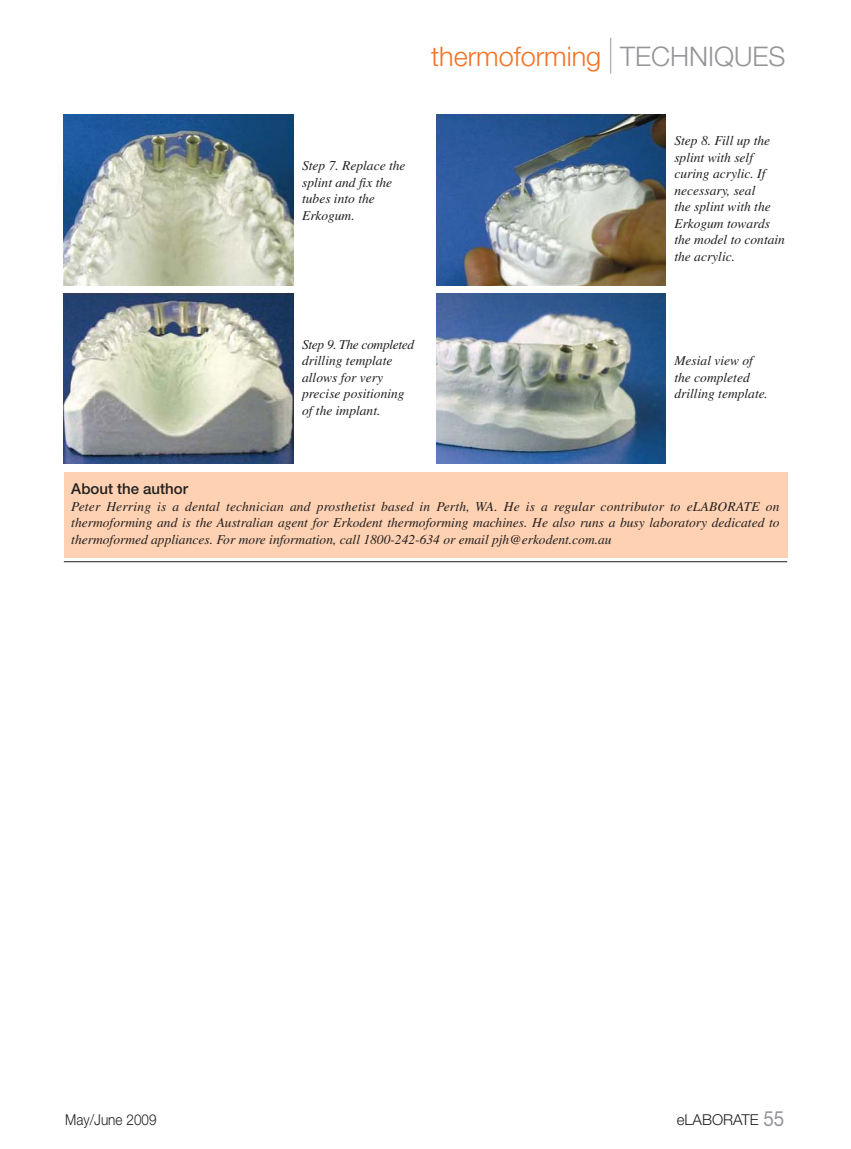
<style>
.page{position:relative;width:851px;height:1149px;background:#fff}
.page>*{position:absolute;margin:0;border:0;box-sizing:border-box;transform-origin:0 0}
.t1{font:300 27px "Helvetica Neue";color:#f37323}
.t2{font:500 15px "Helvetica Neue";color:#231f20}
.t3{font:300 15px "Helvetica Neue";color:#231f20;scale:.9 1}
.t4{font:300 15px "Helvetica Neue";color:#231f20}
.t5{font:italic 13.5px/16.5px "Times";color:#231f20}
.s1{font-size:36px;color:#939598}
.s2{color:#939598}
.s3{font-weight:400;font-size:21px;color:#939598}
</style>
<div class="page">
<hr style="left:64px;top:561px;width:723px;height:1px;background:#231f20">
<img style="left:64px;top:115px;width:229px;height:170px">
<img style="left:64px;top:293px;width:229px;height:170px">
<img style="left:436px;top:115px;width:229px;height:170px">
<img style="left:436px;top:293px;width:229px;height:170px">
<div style="left:64px;top:472px;width:723px;height:85px;background:#fdd1b1"></div>
<p class="t5" style="left:302px;top:158px;width:105px">Step 7. Replace the splint and fix the tubes into the<br>Erkogum.</p>
<p class="t1" style="left:431px;top:46px;width:356px">thermoforming <span class="s1">|</span> <span class="s2">TECHNIQUES</span></p>
<p class="t5" style="left:674px;top:134px;width:112px">Step 8. Fill up the splint with self curing acrylic. If necessary, seal<br>the splint with the<br>Erkogum towards the model to contain the acrylic.</p>
<p class="t5" style="left:302px;top:337px;width:114px">Step 9. The completed drilling template allows for very precise positioning of the implant.</p>
<p class="t5" style="left:674px;top:353px;width:95px">Mesial view of the completed drilling template.</p>
<p class="t2" style="left:71px;top:483px;width:118px">About the author</p>
<p class="t5" style="left:71px;top:499px;width:709px;text-align:justify">Peter Herring is a dental technician and prosthetist based in Perth, WA. He is a regular contributor to eLABORATE on thermoforming and is the Australian agent for Erkodent thermoforming machines. He also runs a busy laboratory dedicated to thermoformed appliances. For more information, call 1800-242-634 or email pjh@erkodent.com.au</p>
<p class="t3" style="left:65px;top:1113px;width:103px">May/June 2009</p>
<p class="t4" style="left:676px;top:1113px;width:109px">eLABORATE <span class="s3">55</span></p>
</div>
